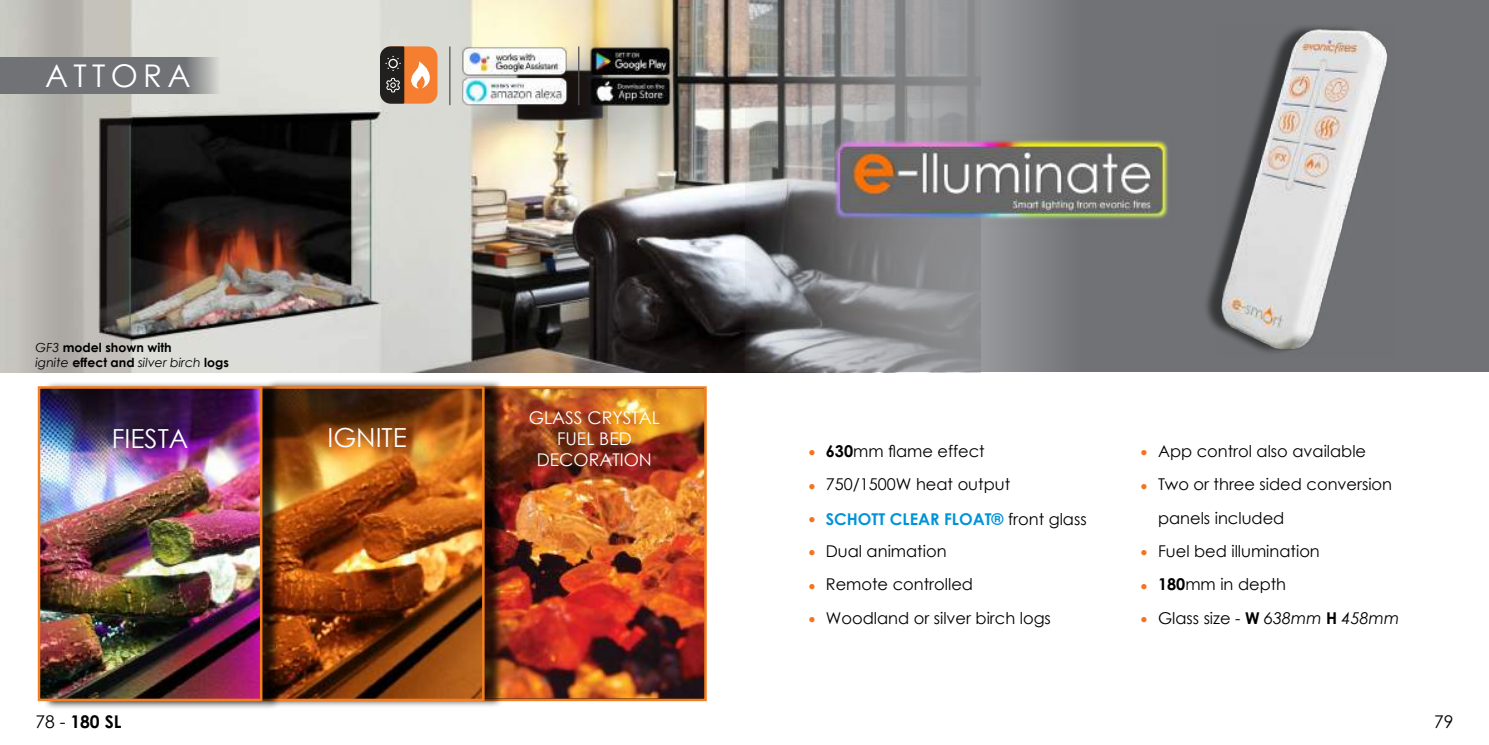
<style>
.page{position:relative;width:1489px;height:745px;background:#fff}
.page>*{position:absolute;margin:0;border:0;box-sizing:border-box;transform-origin:0 0}
.t1{font:31.25px "Century Gothic";letter-spacing:.17em;color:#fff}
.t2{font:26.25px "Century Gothic";color:#fff}
.t3{font:20px/33.2px "Minion Pro";color:#f37320}
.t4{font:17.5px/21px "Century Gothic";color:#fff;text-align:center}
.t5{font:700 17.5px "Century Gothic";color:#000}
.t6{font:17.5px "Century Gothic";color:#000}
.t7{font:16.25px/33.2px "Century Gothic";color:#000}
.t8{font:700 16.25px "Century Gothic";color:#0093d8}
.t9{font:700 12.5px/15px "Century Gothic";color:#000}
.s1{font-weight:400;font-style:italic}
.s2{font-weight:700}
.s3{font-weight:400;color:#000}
.s4{font-family:"Minion Pro";font-size:20px;color:#f37320}
.s5{font-style:italic}
.s6{font-weight:400}
</style>
<div class="page">
<img style="left:0;top:0;width:980px;height:372px">
<div style="left:0;top:58px;width:220px;height:36px;background:#707275"></div>
<img style="left:461px;top:46px;width:106px;height:59px">
<img style="left:589px;top:76px;width:82px;height:29px">
<img style="left:589px;top:46px;width:82px;height:28px">
<hr style="left:578px;top:46px;width:1px;height:59px;background:#515153">
<svg style="left:380px;top:46px;width:57px;height:58px;background:#a66c47"></svg>
<hr style="left:449px;top:46px;width:1px;height:59px;background:#515153">
<img style="left:504px;top:389px;width:199px;height:308px">
<div style="left:482px;top:386px;width:224px;height:314px;border:2px solid #f47e1f"></div>
<div style="left:265px;top:379px;width:239px;height:328px;background:#000;opacity:.75"></div>
<div style="left:260px;top:386px;width:224px;height:314px;border:2px solid #f47e1f"></div>
<div style="left:43px;top:381px;width:239px;height:328px;background:#000;opacity:.75"></div>
<div style="left:38px;top:386px;width:224px;height:314px;border:2px solid #f47e1f"></div>
<svg style="left:745px;top:0;width:743px;height:371px;background:#7f8082"></svg>
<div style="left:1202px;top:23px;width:178px;height:332px;background:#000;opacity:.5"></div>
<img style="left:1217px;top:25px;width:177px;height:331px">
<img style="left:830px;top:136px;width:343px;height:90px">
<h1 class="t1" style="left:45px;top:54px;width:147px">ATTORA</h1>
<p class="t9" style="left:35px;top:339px;width:195px"><span class="s1">GF3</span> model shown with<br><span class="s1">ignite</span> effect and <span class="s1">silver birch</span> logs</p>
<h2 class="t2" style="left:112px;top:419px;width:78px">FIESTA</h2>
<h2 class="t2" style="left:327px;top:419px;width:81px">IGNITE</h2>
<p class="t4" style="left:529px;top:406px;width:132px">GLASS CRYSTAL<br>FUEL BED<br>DECORATION</p>
<p class="t3" style="left:808px;top:434px;width:9px">•</p>
<p class="t7" style="left:825px;top:434px;width:160px"><span class="s2">630</span>mm flame effect</p>
<p class="t3" style="left:1140px;top:434px;width:9px">•</p>
<p class="t7" style="left:1157px;top:434px;width:210px">App control also available</p>
<p class="t3" style="left:808px;top:467px;width:9px">• •</p>
<p class="t7" style="left:825px;top:467px;width:186px">750/1500W heat output</p>
<p class="t8" style="left:825px;top:506px;width:262px">SCHOTT CLEAR FLOAT® <span class="s3">front glass</span></p>
<p class="t3" style="left:1140px;top:467px;width:9px">•</p>
<p class="t7" style="left:1157px;top:467px;width:236px">Two or three sided conversion panels included</p>
<p class="t7" style="left:808px;top:534px;width:140px"><span class="s4">•</span> Dual animation</p>
<p class="t3" style="left:1140px;top:534px;width:9px">•</p>
<p class="t7" style="left:1157px;top:534px;width:163px">Fuel bed illumination</p>
<p class="t7" style="left:808px;top:567px;width:166px"><span class="s4">•</span> Remote controlled</p>
<p class="t7" style="left:1157px;top:567px;width:130px"><span class="s2">180</span>mm in depth</p>
<p class="t3" style="left:1140px;top:567px;width:9px">•</p>
<p class="t3" style="left:808px;top:600px;width:9px">•</p>
<p class="t7" style="left:825px;top:600px;width:226px">Woodland or silver birch logs</p>
<p class="t3" style="left:1140px;top:600px;width:9px">•</p>
<p class="t7" style="left:1157px;top:600px;width:243px">Glass size - <span class="s2">W</span> <span class="s5">638mm</span> <span class="s2">H</span> <span class="s5">458mm</span></p>
<p class="t5" style="left:35px;top:708px;width:87px"><span class="s6">78 -</span> 180 SL</p>
<p class="t6" style="left:1433px;top:709px;width:21px">79</p>
</div>
